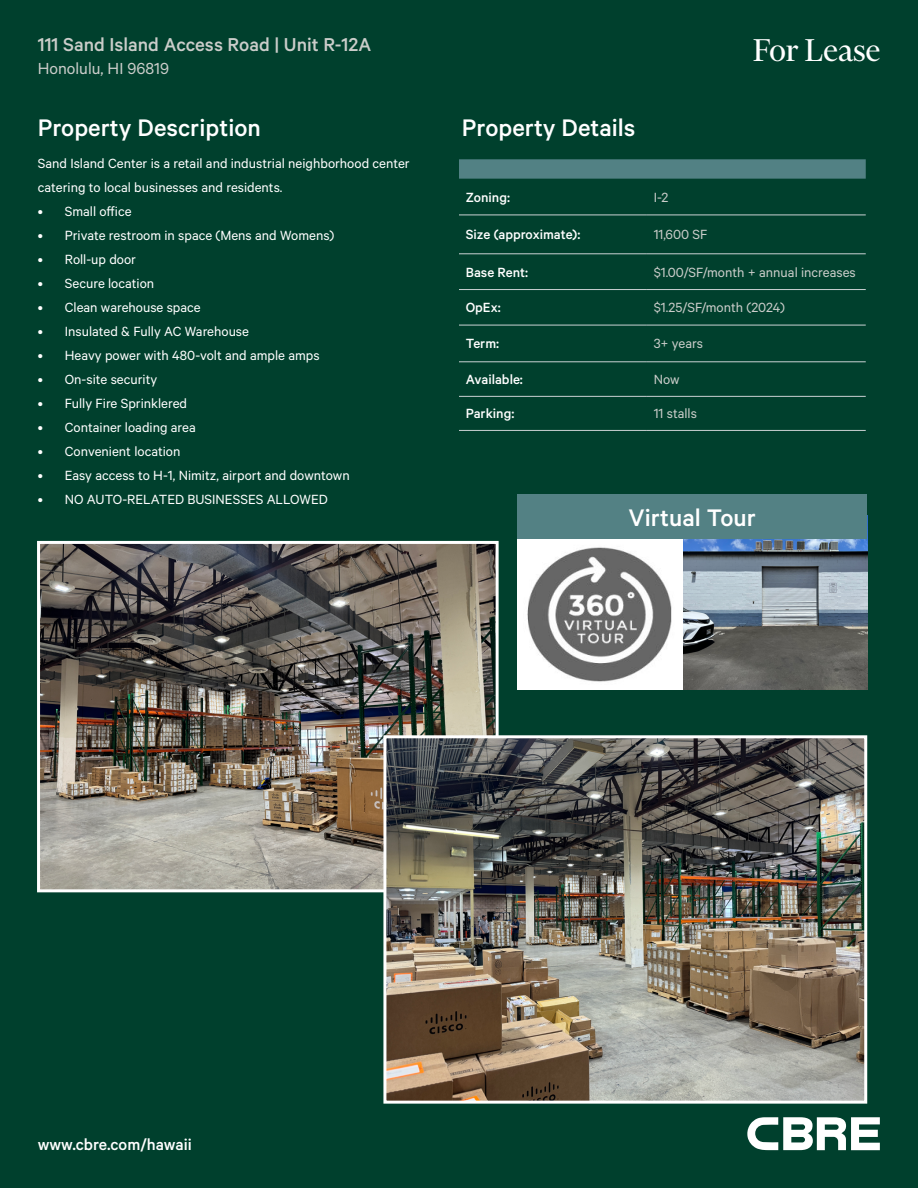
<style>
.page{position:relative;width:918px;height:1188px;background:#00402d}
.page>*{position:absolute;margin:0;border:0;box-sizing:border-box;transform-origin:0 0}
.t1{font:36px "Financier Display";color:#fff}
.t2{font:500 27px "Calibre";color:#fff}
.t3{font:500 21px "Calibre";color:#cbcdca}
.t4{font:500 18px "Calibre";color:#fff}
.t5{font:18px "Calibre";color:#cbcdca}
.t6{font:15px/24px "Calibre";color:#fff}
.t7{font:15px "Calibre";color:#cbcdca}
.t8{font:500 15px "Calibre";color:#fff}
</style>
<div class="page">
<svg style="left:747px;top:1117px;width:133px;height:33px"></svg>
<svg style="left:459px;top:159px;width:407px;height:20px;background:#4f7e81"></svg>
<hr style="left:459px;top:214px;width:188px;height:1px;background:#cad1d3">
<hr style="left:647px;top:214px;width:219px;height:1px;background:#cad1d3">
<hr style="left:459px;top:253px;width:188px;height:1px;background:#cad1d3">
<hr style="left:647px;top:253px;width:219px;height:1px;background:#cad1d3">
<hr style="left:459px;top:289px;width:188px;height:1px;background:#cad1d3">
<hr style="left:647px;top:289px;width:219px;height:1px;background:#cad1d3">
<hr style="left:459px;top:325px;width:188px;height:1px;background:#cad1d3">
<hr style="left:647px;top:325px;width:219px;height:1px;background:#cad1d3">
<hr style="left:459px;top:361px;width:188px;height:1px;background:#cad1d3">
<hr style="left:647px;top:361px;width:219px;height:1px;background:#cad1d3">
<hr style="left:459px;top:396px;width:188px;height:1px;background:#cad1d3">
<hr style="left:647px;top:396px;width:219px;height:1px;background:#cad1d3">
<hr style="left:459px;top:430px;width:188px;height:1px;background:#cad1d3">
<hr style="left:647px;top:430px;width:219px;height:1px;background:#cad1d3">
<img style="left:41px;top:545px;width:454px;height:343px">
<div style="left:37px;top:541px;width:462px;height:351px;border:3px solid #fff"></div>
<img style="left:387px;top:739px;width:476px;height:361px">
<div style="left:383px;top:735px;width:484px;height:369px;border:3px solid #fff"></div>
<img style="left:682px;top:539px;width:185px;height:150px">
<div style="left:517px;top:495px;width:350px;height:44px;background:#538184"></div>
<img style="left:517px;top:539px;width:165px;height:150px">
<h3 class="t3" style="left:38px;top:33px;width:335px">111 Sand Island Access Road | Unit R-12A</h3>
<p class="t5" style="left:38px;top:58px;width:133px">Honolulu, HI 96819</p>
<h2 class="t2" style="left:38px;top:112px;width:225px">Property Description</h2>
<p class="t6" style="left:38px;top:151px;width:373px">Sand Island Center is a retail and industrial neighborhood center catering to local businesses and residents.</p>
<p class="t6" style="left:38px;top:199px;width:95px">• Small office</p>
<p class="t6" style="left:38px;top:223px;width:298px">• Private restroom in space (Mens and Womens)</p>
<p class="t6" style="left:38px;top:247px;width:100px">• Roll-up door</p>
<p class="t6" style="left:38px;top:271px;width:118px">• Secure location</p>
<p class="t6" style="left:38px;top:295px;width:164px">• Clean warehouse space</p>
<p class="t6" style="left:38px;top:319px;width:213px">• Insulated &amp; Fully AC Warehouse</p>
<p class="t6" style="left:38px;top:343px;width:283px">• Heavy power with 480-volt and ample amps</p>
<p class="t6" style="left:38px;top:367px;width:121px">• On-site security</p>
<p class="t6" style="left:38px;top:391px;width:151px">• Fully Fire Sprinklered</p>
<p class="t6" style="left:38px;top:415px;width:160px">• Container loading area</p>
<p class="t6" style="left:38px;top:439px;width:144px">• Convenient location</p>
<p class="t6" style="left:38px;top:463px;width:313px">• Easy access to H-1, Nimitz, airport and downtown</p>
<p class="t6" style="left:38px;top:487px;width:292px">• NO AUTO-RELATED BUSINESSES ALLOWED</p>
<h2 class="t2" style="left:462px;top:112px;width:175px">Property Details</h2>
<h1 class="t1" style="left:753px;top:32px;width:129px">For Lease</h1>
<p class="t8" style="left:466px;top:188px;width:46px">Zoning:</p>
<p class="t7" style="left:654px;top:188px;width:16px">I-2</p>
<p class="t8" style="left:466px;top:226px;width:116px">Size (approximate):</p>
<p class="t7" style="left:654px;top:226px;width:55px">11,600 SF</p>
<p class="t8" style="left:466px;top:263px;width:64px">Base Rent:</p>
<p class="t7" style="left:654px;top:263px;width:204px">$1.00/SF/month + annual increases</p>
<p class="t8" style="left:466px;top:299px;width:36px">OpEx:</p>
<p class="t7" style="left:654px;top:299px;width:133px">$1.25/SF/month (2024)</p>
<p class="t8" style="left:466px;top:335px;width:35px">Term:</p>
<p class="t7" style="left:654px;top:335px;width:51px">3+ years</p>
<p class="t8" style="left:466px;top:371px;width:59px">Available:</p>
<p class="t7" style="left:654px;top:371px;width:27px">Now</p>
<p class="t8" style="left:466px;top:405px;width:50px">Parking:</p>
<p class="t7" style="left:654px;top:405px;width:45px">11 stalls</p>
<h2 class="t2" style="left:629px;top:502px;width:129px">Virtual Tour</h2>
<p class="t4" style="left:38px;top:1134px;width:156px">www.cbre.com/hawaii</p>
</div>
